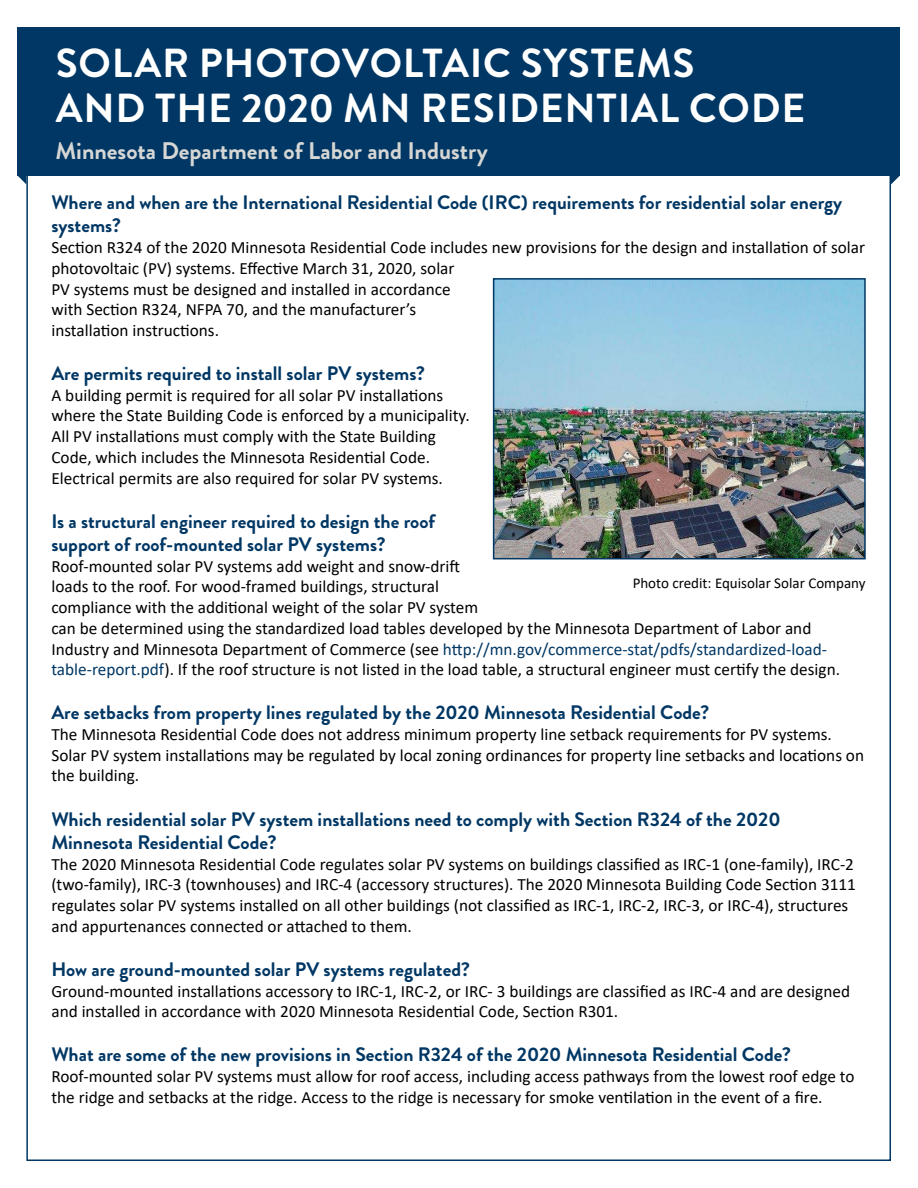
<style>
.page{position:relative;width:918px;height:1188px;background:#fff}
.page>*{position:absolute;margin:0;border:0;box-sizing:border-box;transform-origin:0 0}
.t1{font:700 40.5px/45px "Brandon Grotesque";letter-spacing:.02em;color:#fff}
.t2{font:700 24px "Brandon Grotesque";color:#d6d7d5}
.t3{font:700 19.5px/23.4px "Brandon Grotesque";color:#003764}
.t4{font:17.25px/20.7px "Calibri";color:#000}
.t5{font:15px "Calibri";color:#000}
.s1{color:#003764}
</style>
<div class="page">
<div style="left:17px;top:27px;width:883px;height:148px;background:#003764"></div>
<svg style="left:891px;top:175px;width:9px;height:9px"></svg>
<svg style="left:17px;top:175px;width:9px;height:9px"></svg>
<img style="left:496px;top:281px;width:367px;height:275px">
<div style="left:493px;top:278px;width:373px;height:281px;border:2px solid #003764"></div>
<h1 class="t1" style="left:56px;top:47px;width:751px">SOLAR PHOTOVOLTAIC SYSTEMS<br>AND THE 2020 MN RESIDENTIAL CODE</h1>
<h2 class="t2" style="left:56px;top:141px;width:434px">Minnesota Department of Labor and Industry</h2>
<p class="t3" style="left:51px;top:193px;width:792px">Where and when are the International Residential Code (IRC) requirements for residential solar energy systems?</p>
<p class="t4" style="left:51px;top:237px;width:815px">Section R324 of the 2020 Minnesota Residential Code includes new provisions for the design and installation of solar photovoltaic (PV) systems. Effective March 31, 2020, solar<br>PV systems must be designed and installed in accordance<br>with Section R324, NFPA 70, and the manufacturer’s<br>installation instructions.</p>
<p class="t3" style="left:51px;top:364px;width:375px">Are permits required to install solar PV systems?</p>
<p class="t4" style="left:51px;top:384px;width:420px">A building permit is required for all solar PV installations where the State Building Code is enforced by a municipality.<br>All PV installations must comply with the State Building Code, which includes the Minnesota Residential Code.<br>Electrical permits are also required for solar PV systems.</p>
<p class="t3" style="left:51px;top:512px;width:385px">Is a structural engineer required to design the roof support of roof-mounted solar PV systems?</p>
<p class="t4" style="left:51px;top:555px;width:790px">Roof-mounted solar PV systems add weight and snow-drift<br>loads to the roof. For wood-framed buildings, structural<br>compliance with the additional weight of the solar PV system<br>can be determined using the standardized load tables developed by the Minnesota Department of Labor and Industry and Minnesota Department of Commerce (see <span class="s1">http://mn.gov/commerce-stat/pdfs/standardized-load&shy;table-report.pdf</span>). If the roof structure is not listed in the load table, a structural engineer must certify the design.</p>
<p class="t3" style="left:51px;top:704px;width:659px">Are setbacks from property lines regulated by the 2020 Minnesota Residential Code?</p>
<p class="t4" style="left:51px;top:724px;width:814px">The Minnesota Residential Code does not address minimum property line setback requirements for PV systems.<br>Solar PV system installations may be regulated by local zoning ordinances for property line setbacks and locations on the building.</p>
<p class="t3" style="left:51px;top:810px;width:731px">Which residential solar PV system installations need to comply with Section R324 of the 2020<br>Minnesota Residential Code?</p>
<p class="t4" style="left:51px;top:853px;width:806px">The 2020 Minnesota Residential Code regulates solar PV systems on buildings classified as IRC-1 (one-family), IRC-2 (two-family), IRC-3 (townhouses) and IRC-4 (accessory structures). The 2020 Minnesota Building Code Section 3111 regulates solar PV systems installed on all other buildings (not classified as IRC-1, IRC-2, IRC-3, or IRC-4), structures and appurtenances connected or attached to them.</p>
<p class="t3" style="left:51px;top:960px;width:420px">How are ground-mounted solar PV systems regulated?</p>
<p class="t4" style="left:51px;top:980px;width:800px">Ground-mounted installations accessory to IRC-1, IRC-2, or IRC- 3 buildings are classified as IRC-4 and are designed and installed in accordance with 2020 Minnesota Residential Code, Section R301.</p>
<p class="t3" style="left:51px;top:1046px;width:741px">What are some of the new provisions in Section R324 of the 2020 Minnesota Residential Code?</p>
<p class="t4" style="left:51px;top:1066px;width:805px">Roof-mounted solar PV systems must allow for roof access, including access pathways from the lowest roof edge to the ridge and setbacks at the ridge. Access to the ridge is necessary for smoke ventilation in the event of a fire.</p>
<p class="t5" style="left:633px;top:578px;width:235px">Photo credit: Equisolar Solar Company</p>
</div>
